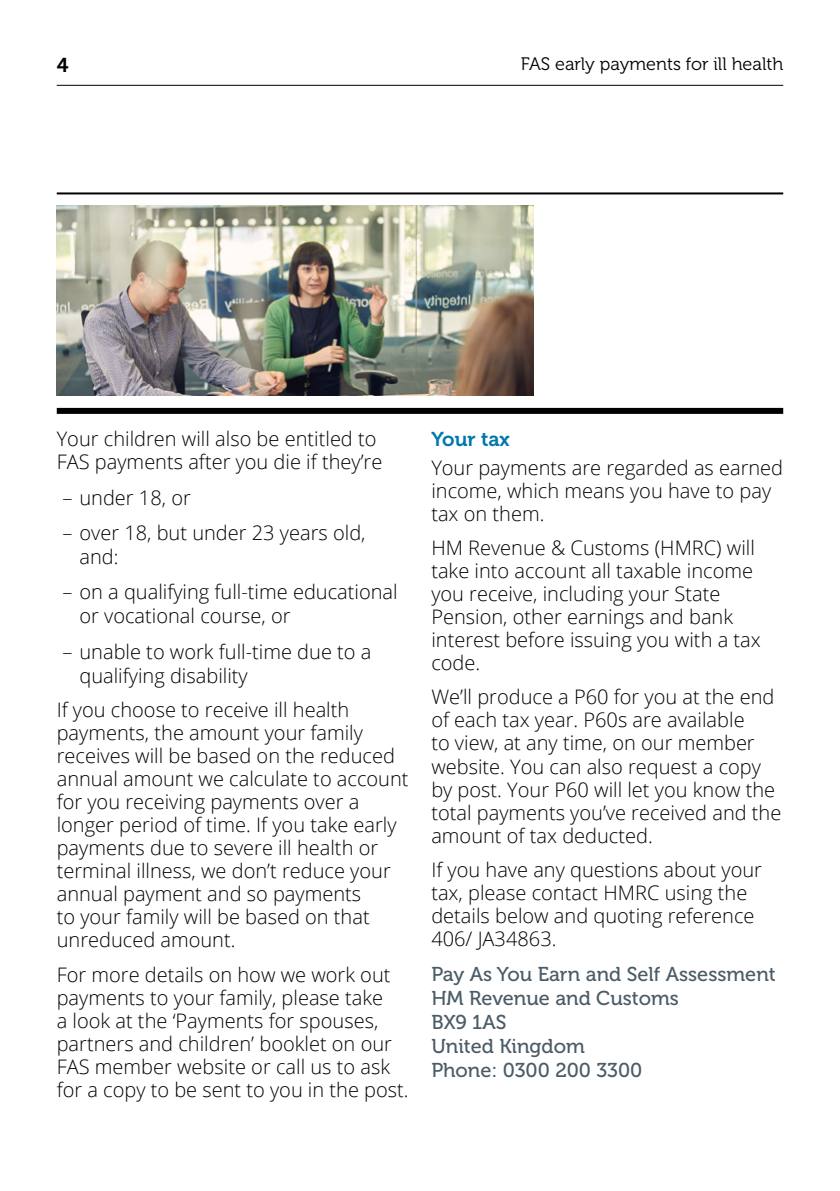
<style>
.page{position:relative;width:840px;height:1191px;background:#fff}
.page>*{position:absolute;margin:0;border:0;box-sizing:border-box;transform-origin:0 0}
.t1{font:300 20px/23px "Open Sans";color:#000}
.t2{font:20px/24px "Museo 500";color:#4b5c67}
.t3{font:20px "Museo 700";color:#0077ad}
.t4{font:20px "Museo 700";color:#000}
.t5{font:18px "Museo 300";color:#000}
</style>
<div class="page">
<hr style="left:57px;top:85px;width:725px;height:1px;background:#000">
<hr style="left:57px;top:192px;width:725px;height:2px;background:#000">
<div style="left:57px;top:408px;width:725px;height:6px;background:#000"></div>
<img style="left:57px;top:205px;width:476px;height:191px">
<p class="t4" style="left:57px;top:54px;width:13px">4</p>
<p class="t5" style="left:520px;top:54px;width:264px">FAS early payments for ill health</p>
<p class="t1" style="left:57px;top:427px;width:327px">Your children will also be entitled to<br>FAS payments after you die if they’re</p>
<p class="t1" style="left:62px;top:485px;width:130px">– under 18, or</p>
<p class="t1" style="left:79px;top:520px;width:287px;line-height:24px;text-indent:-17px">– over 18, but under 23 years old, and:</p>
<p class="t1" style="left:79px;top:579px;width:319px;line-height:24px;text-indent:-17px">– on a qualifying full-time educational or vocational course, or</p>
<p class="t1" style="left:79px;top:639px;width:293px;line-height:24px;text-indent:-17px">– unable to work full-time due to a qualifying disability</p>
<p class="t1" style="left:57px;top:698px;width:353px">If you choose to receive ill health payments, the amount your family receives will be based on the reduced annual amount we calculate to account for you receiving payments over a longer period of time. If you take early payments due to severe ill health or terminal illness, we don’t reduce your annual payment and so payments<br>to your family will be based on that unreduced amount.</p>
<p class="t1" style="left:57px;top:962px;width:353px">For more details on how we work out payments to your family, please take<br>a look at the ‘Payments for spouses, partners and children’ booklet on our FAS member website or call us to ask for a copy to be sent to you in the post.</p>
<p class="t3" style="left:431px;top:428px;width:80px">Your tax</p>
<p class="t1" style="left:431px;top:455px;width:353px">Your payments are regarded as earned income, which means you have to pay tax on them.</p>
<p class="t1" style="left:431px;top:536px;width:331px">HM Revenue &amp; Customs (HMRC) will take into account all taxable income you receive, including your State<br>Pension, other earnings and bank interest before issuing you with a tax code.</p>
<p class="t1" style="left:431px;top:685px;width:351px">We’ll produce a P60 for you at the end of each tax year. P60s are available<br>to view, at any time, on our member website. You can also request a copy by post. Your P60 will let you know the total payments you’ve received and the amount of tax deducted.</p>
<p class="t1" style="left:431px;top:857px;width:332px">If you have any questions about your tax, please contact HMRC using the details below and quoting reference<br>406/ JA34863.</p>
<p class="t2" style="left:431px;top:962px;width:346px">Pay As You Earn and Self Assessment<br>HM Revenue and Customs<br>BX9 1AS<br>United Kingdom<br>Phone: 0300 200 3300</p>
</div>
